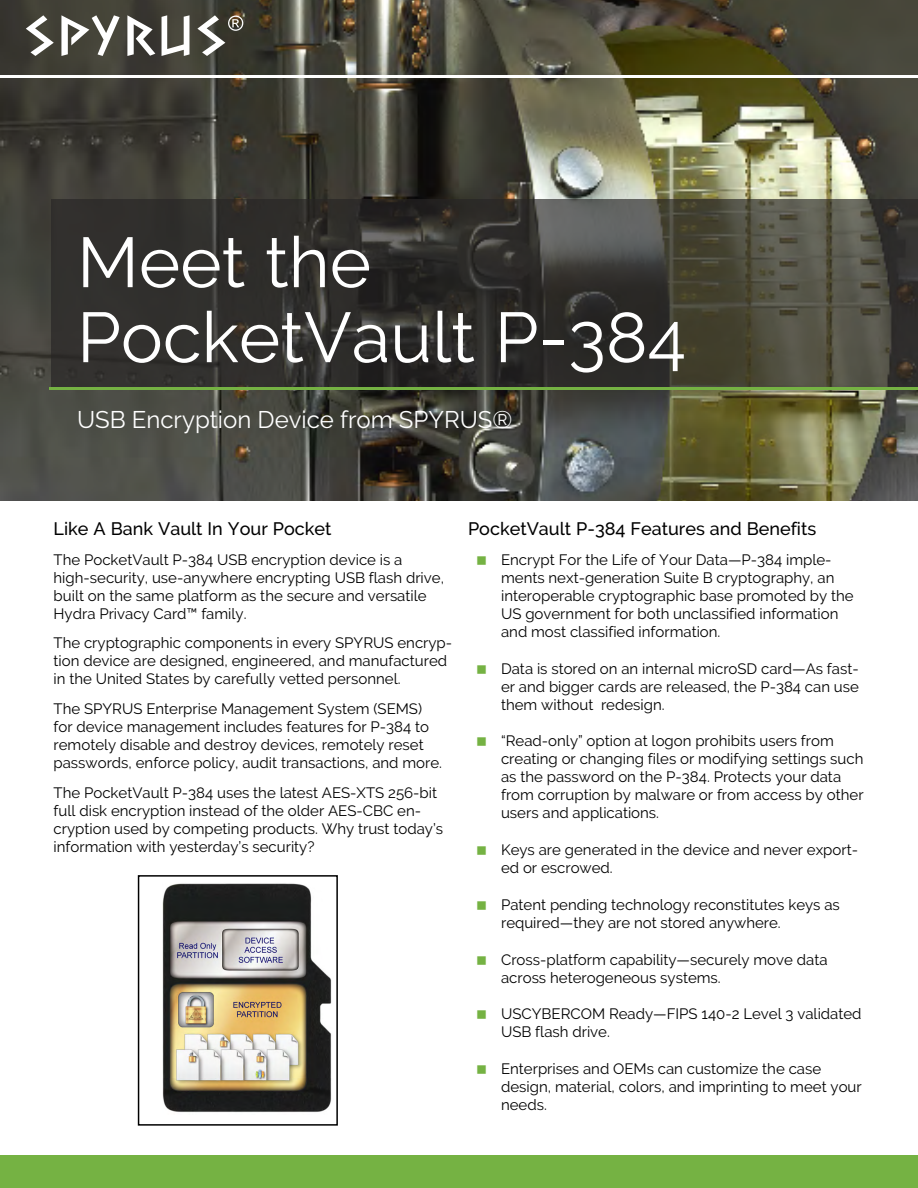
<style>
.page{position:relative;width:918px;height:1188px;background:#fff}
.page>*{position:absolute;margin:0;border:0;box-sizing:border-box;transform-origin:0 0}
.t1{font:70.5px/75px "Raleway";color:#fff}
.t2{font:24px "Raleway";color:#fff}
.t3{font:500 18px "Raleway";color:#000}
.t4{font:15px/18px "Raleway";color:#000}
</style>
<div class="page">
<img style="left:0;top:0;width:918px;height:501px">
<svg style="left:52px;top:199px;width:866px;height:188px;fill:#32302d"></svg>
<hr style="left:0;top:75px;width:918px;height:2px;background:#fff">
<svg style="left:26px;top:15px;width:28px;height:41px"></svg>
<svg style="left:61px;top:15px;width:59px;height:41px"></svg>
<svg style="left:127px;top:15px;width:28px;height:41px"></svg>
<svg style="left:162px;top:15px;width:27px;height:41px"></svg>
<svg style="left:197px;top:15px;width:46px;height:41px"></svg>
<hr style="left:50px;top:387px;width:868px;height:3px;background:#75b243">
<div style="left:0;top:1155px;width:918px;height:33px;background:#75b243"></div>
<img style="left:162px;top:883px;width:170px;height:230px">
<div style="left:138px;top:875px;width:200px;height:251px;border:2px solid #000"></div>
<h1 class="t1" style="left:77px;top:225px;width:611px">Meet the<br>PocketVault P-384</h1>
<h2 class="t2" style="left:77px;top:405px;width:437px">USB Encryption Device from SPYRUS®</h2>
<p class="t3" style="left:54px;top:518px;width:279px">Like A Bank Vault In Your Pocket</p>
<p class="t4" style="left:54px;top:550px;width:392px">The PocketVault P-384 USB encryption device is a high-security, use-anywhere encrypting USB flash drive, built on the same platform as the secure and versatile Hydra Privacy Card™ family.</p>
<p class="t4" style="left:54px;top:634px;width:400px">The cryptographic components in every SPYRUS encryp&shy;tion device are designed, engineered, and manufactured in the United States by carefully vetted personnel.</p>
<p class="t4" style="left:54px;top:700px;width:390px">The SPYRUS Enterprise Management System (SEMS) for device management includes features for P-384 to remotely disable and destroy devices, remotely reset passwords, enforce policy, audit transactions, and more.</p>
<p class="t4" style="left:54px;top:783px;width:391px">The PocketVault P-384 uses the latest AES-XTS 256-bit full disk encryption instead of the older AES-CBC en&shy;cryption used by competing products. Why trust today’s information with yesterday’s security?</p>
<p class="t3" style="left:468px;top:518px;width:350px">PocketVault P-384 Features and Benefits</p>
<p class="t4" style="left:501px;top:551px;width:354px">Encrypt For the Life of Your Data—P-384 imple&shy;ments next-generation Suite B cryptography, an interoperable cryptographic base promoted by the US government for both unclassified information and most classified information.</p>
<p class="t4" style="left:501px;top:659px;width:359px;text-align:justify">Data is stored on an internal microSD card—As fast&shy;er and bigger cards are released, the P-384 can use them without redesign.</p>
<p class="t4" style="left:501px;top:732px;width:364px">“Read-only” option at logon prohibits users from creating or changing files or modifying settings such as the password on the P-384. Protects your data from corruption by malware or from access by other users and applications.</p>
<p class="t4" style="left:501px;top:841px;width:359px">Keys are generated in the device and never export&shy;ed or escrowed.</p>
<p class="t4" style="left:501px;top:896px;width:340px">Patent pending technology reconstitutes keys as required—they are not stored anywhere.</p>
<p class="t4" style="left:501px;top:950px;width:328px">Cross-platform capability—securely move data across heterogeneous systems.</p>
<p class="t4" style="left:501px;top:1005px;width:362px">USCYBERCOM Ready—FIPS 140-2 Level 3 validated<br>USB flash drive.</p>
<p class="t4" style="left:501px;top:1060px;width:362px">Enterprises and OEMs can customize the case design, material, colors, and imprinting to meet your needs.</p>
</div>
